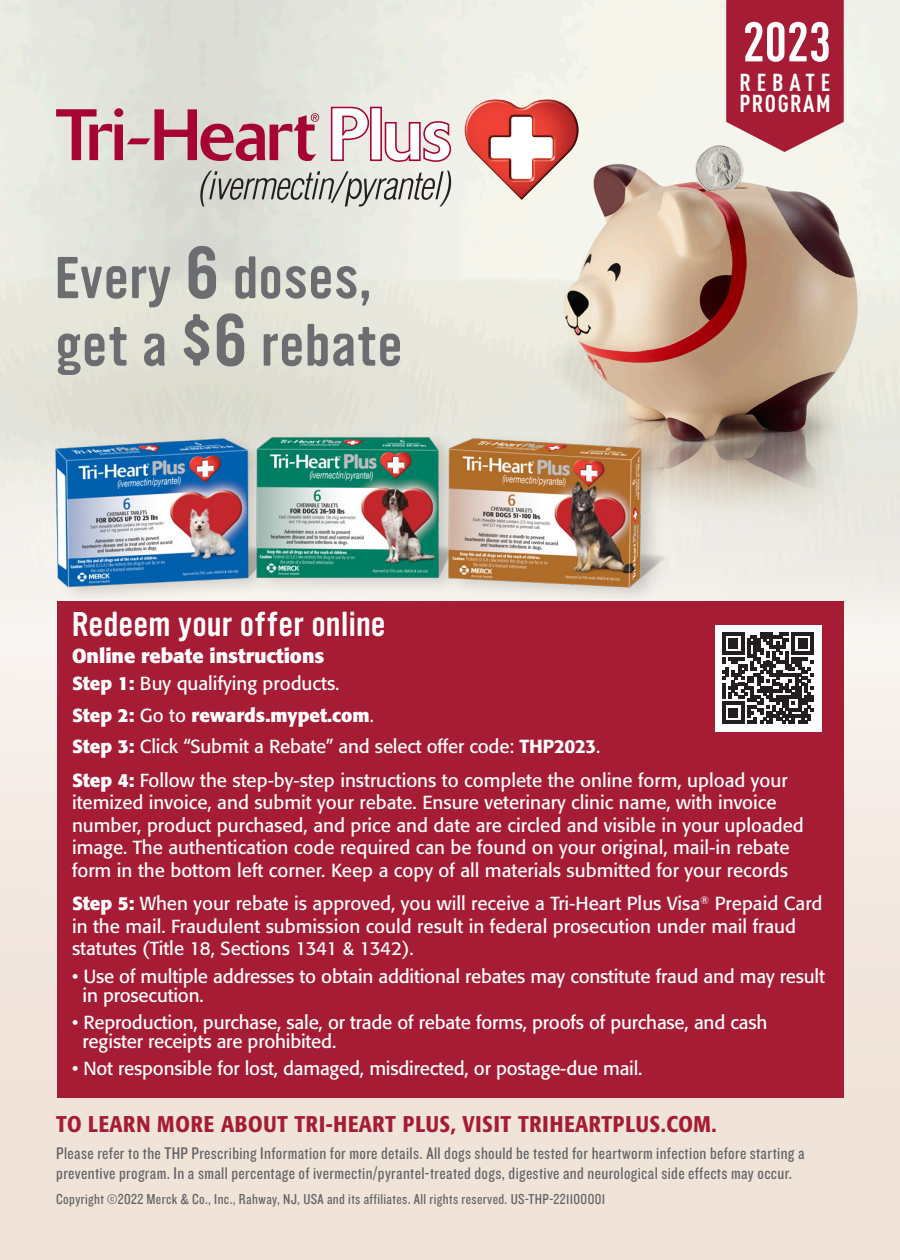
<style>
.page{position:relative;width:900px;height:1260px;background:#fff}
.page>*{position:absolute;margin:0;border:0;box-sizing:border-box;transform-origin:0 0}
.t1{font:700 condensed 55px "DIN Pro";color:#fff}
.t2{font:51.5px/67.5px "YWFT Ultramagnetic";color:#6c6d70}
.Main_subheader_-_whi{font:30px "YWFT Ultramagnetic";color:#fff}
.t3{font:700 condensed 24.25px/21.5px "DIN Pro";letter-spacing:.065em;color:#fff}
.t4{font:500 condensed 22.5px "Formata";letter-spacing:.025em;color:#a61c34}
.t5{font:700 20px "Formata";color:#fff}
.t6{font:18.75px/22.5px "Formata";color:#fff}
.t7{font:700 18.75px "Formata";color:#fff}
.t8{font:17.5px/20px "Knockout 29 Junior Ltweight";letter-spacing:.02em;color:#636366}
.t9{font:15px "Knockout 29 Junior Ltweight";letter-spacing:.025em;color:#636366}
.s1{font-size:64.5px}
.s2{font-weight:700}
.s3{font-weight:400}
.s4{font-weight:500}
</style>
<div class="page">
<img style="left:0;top:0;width:900px;height:466px">
<div style="left:0;top:466px;width:900px;height:794px;background:linear-gradient(to bottom,#f1eee9,#f2e4d9)"></div>
<svg style="left:56px;top:108px;width:263px;height:53px;background:#ca929e"></svg>
<svg style="left:330px;top:106px;width:122px;height:57px"></svg>
<img style="left:465px;top:99px;width:114px;height:101px">
<svg style="left:200px;top:171px;width:252px;height:35px;background:#babab5"></svg>
<div style="left:57px;top:601px;width:787px;height:497px;background:#a61c34"></div>
<svg style="left:726px;top:0;width:118px;height:152px;background:#ad3146"></svg>
<div style="left:715px;top:625px;width:106px;height:106px;background:#fff"></div>
<svg style="left:722px;top:632px;width:92px;height:92px"></svg>
<img style="left:33px;top:415px;width:634px;height:184px">
<p class="t2" style="left:55px;top:245px;width:350px">Every <span class="s1">6</span> doses, get a <span class="s1">$6</span> rebate</p>
<p class="Main_subheader_-_whi" style="left:72px;top:603px;width:315px">Redeem your offer online</p>
<p class="t1" style="left:743px;top:0;width:90px">2023</p>
<p class="t3" style="left:739px;top:69px;width:93px">REBATE<br>PROGRAM</p>
<p class="t5" style="left:72px;top:643px;width:254px">Online rebate instructions</p>
<p class="t6" style="left:72px;top:672px;width:269px"><span class="s2">Step 1:</span> Buy qualifying products.</p>
<p class="t7" style="left:72px;top:703px;width:303px">Step 2: <span class="s3">Go to</span> rewards.mypet.com<span class="s3">.</span></p>
<p class="t6" style="left:72px;top:735px;width:530px"><span class="s2">Step 3:</span> Click “Submit a Rebate” and select offer code: <span class="s4">THP2023</span>.</p>
<p class="t6" style="left:72px;top:769px;width:733px"><span class="s2">Step 4:</span> Follow the step-by-step instructions to complete the online form, upload your itemized invoice, and submit your rebate. Ensure veterinary clinic name, with invoice number, product purchased, and price and date are circled and visible in your uploaded image. The authentication code required can be found on your original, mail-in rebate form in the bottom left corner. Keep a copy of all materials submitted for your records</p>
<p class="t6" style="left:72px;top:892px;width:752px"><span class="s2">Step 5:</span> When your rebate is approved, you will receive a Tri-Heart Plus Visa<sup>®</sup> Prepaid Card in the mail. Fraudulent submission could result in federal prosecution under mail fraud statutes (Title 18, Sections 1341 &amp; 1342).</p>
<p class="t6" style="left:83px;top:967px;width:744px;line-height:18.8px;text-indent:-11px">• Use of multiple addresses to obtain additional rebates may constitute fraud and may result in prosecution.</p>
<p class="t6" style="left:83px;top:1013px;width:686px;line-height:18.8px;text-indent:-11px">• Reproduction, purchase, sale, or trade of rebate forms, proofs of purchase, and cash register receipts are prohibited.</p>
<p class="t6" style="left:72px;top:1057px;width:572px">• Not responsible for lost, damaged, misdirected, or postage-due mail.</p>
<p class="t4" style="left:56px;top:1110px;width:662px">TO LEARN MORE ABOUT TRI-HEART PLUS, VISIT TRIHEARTPLUS.COM.</p>
<p class="t8" style="left:56px;top:1142px;width:750px">Please refer to the THP Prescribing Information for more details. All dogs should be tested for heartworm infection before starting a preventive program. In a small percentage of ivermectin/pyrantel-treated dogs, digestive and neurological side effects may occur.</p>
<p class="t9" style="left:56px;top:1189px;width:550px">Copyright ©2022 Merck &amp; Co., Inc., Rahway, NJ, USA and its affiliates. All rights reserved. US-THP-221100001</p>
</div>
